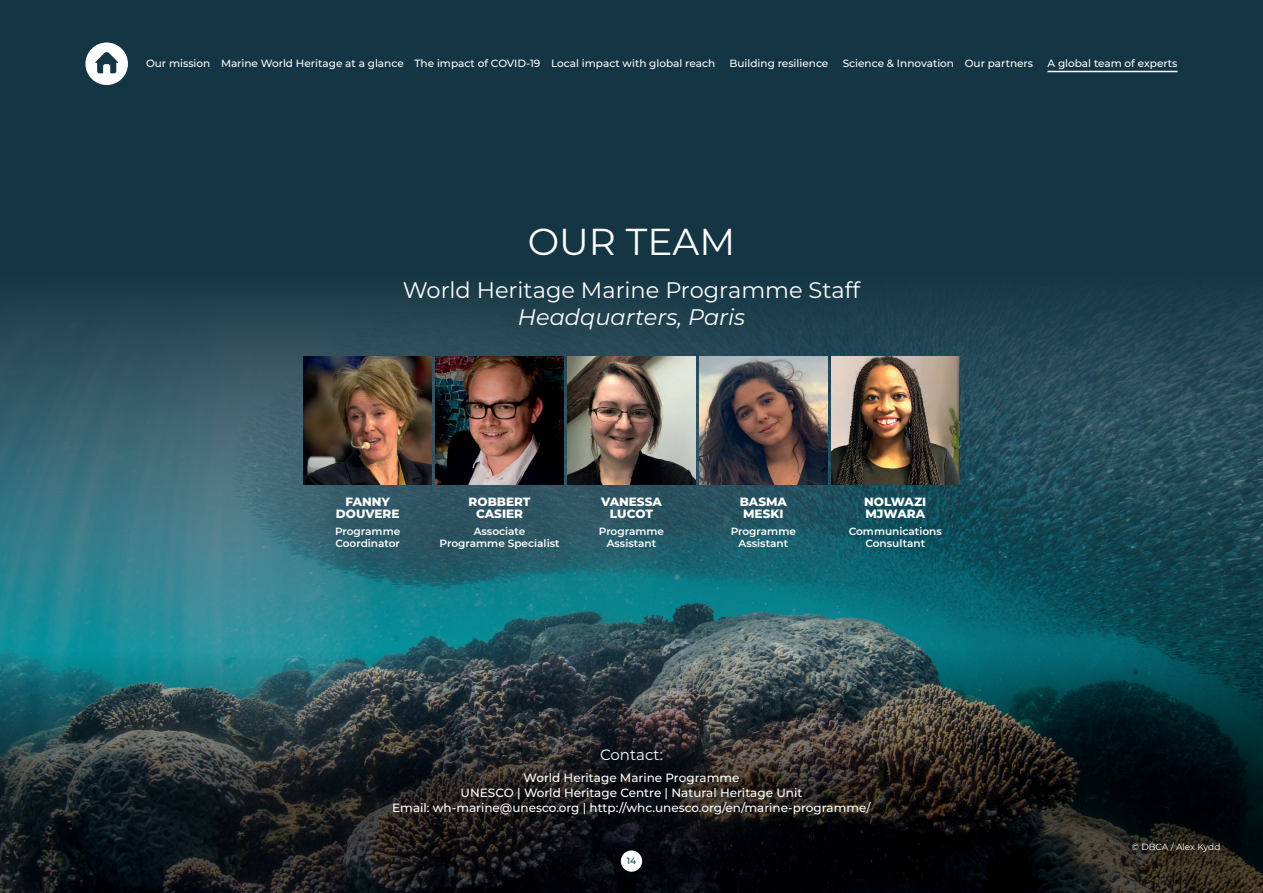
<style>
.page{position:relative;width:1263px;height:893px;background:#143543}
.page>*{position:absolute;margin:0;border:0;box-sizing:border-box;transform-origin:0 0}
.t1{font:37.5px "Montserrat";color:#fff}
.t2{font:22.5px "Montserrat";color:#fff}
.t3{font:italic 22.5px "Montserrat";color:#fff}
.t4{font:15px "Montserrat";color:#fff}
.t5{font:500 12px/15px "Montserrat";color:#fff;text-align:center}
.t6{font:800 12px/12px "Montserrat";color:#fff;text-align:center}
.t7{font:500 10.5px "Montserrat";color:#fff}
.t8{font:600 10.5px/12px "Montserrat";color:#fff;text-align:center}
.t9{font:9px "Montserrat";color:#fff}
.t10{font:500 9px "Montserrat";color:#143543}
</style>
<div class="page">
<img style="left:0;top:296px;width:1263px;height:329px">
<img style="left:0;top:625px;width:1263px;height:268px">
<img style="left:436px;top:357px;width:127px;height:127px">
<img style="left:304px;top:357px;width:127px;height:127px">
<img style="left:568px;top:357px;width:127px;height:127px">
<img style="left:700px;top:357px;width:127px;height:127px">
<img style="left:831px;top:357px;width:128px;height:127px">
<div style="left:621px;top:850px;width:21px;height:22px;background:#fff;border-radius:50%"></div>
<div style="left:85px;top:43px;width:43px;height:42px;background:#fff;border-radius:50%"></div>
<svg style="left:95px;top:52px;width:23px;height:21px"></svg>
<hr style="left:1047px;top:71px;width:130px;height:1px;background:#fff">
<p class="t7" style="left:146px;top:55px;width:571px">Our mission Marine World Heritage at a glance The impact of COVID-19 Local impact with global reach</p>
<p class="t7" style="left:729px;top:55px;width:100px">Building resilience</p>
<p class="t7" style="left:843px;top:55px;width:192px">Science &amp; Innovation Our partners</p>
<p class="t7" style="left:1047px;top:55px;width:132px">A global team of experts</p>
<h1 class="t1" style="left:528px;top:216px;width:209px">OUR TEAM</h1>
<h2 class="t2" style="left:403px;top:274px;width:459px">World Heritage Marine Programme Staff</h2>
<h2 class="t3" style="left:518px;top:301px;width:229px">Headquarters, Paris</h2>
<p class="t6" style="left:336px;top:496px;width:65px">FANNY<br>DOUVERE</p>
<p class="t8" style="left:335px;top:525px;width:67px;text-align:left">Programme<br>Coordinator</p>
<p class="t6" style="left:469px;top:496px;width:63px">ROBBERT<br>CASIER</p>
<p class="t8" style="left:440px;top:525px;width:121px">Associate<br>Programme Specialist</p>
<p class="t6" style="left:601px;top:496px;width:62px">VANESSA<br>LUCOT</p>
<p class="t8" style="left:599px;top:525px;width:67px">Programme<br>Assistant</p>
<p class="t6" style="left:740px;top:496px;width:49px;text-align:left">BASMA<br>MESKI</p>
<p class="t8" style="left:731px;top:525px;width:67px">Programme<br>Assistant</p>
<p class="t6" style="left:864px;top:496px;width:63px;text-align:left">NOLWAZI<br>MJWARA</p>
<p class="t8" style="left:849px;top:525px;width:95px">Communications<br>Consultant</p>
<h3 class="t4" style="left:600px;top:744px;width:64px">Contact:</h3>
<p class="t5" style="left:392px;top:770px;width:480px">World Heritage Marine Programme<br>UNESCO | World Heritage Centre | Natural Heritage Unit<br>Email: wh-marine@unesco.org | http://whc.unesco.org/en/marine-programme/</p>
<p class="t10" style="left:627px;top:855px;width:11px">14</p>
<p class="t9" style="left:1132px;top:841px;width:90px">© DBCA / Alex Kydd</p>
</div>
